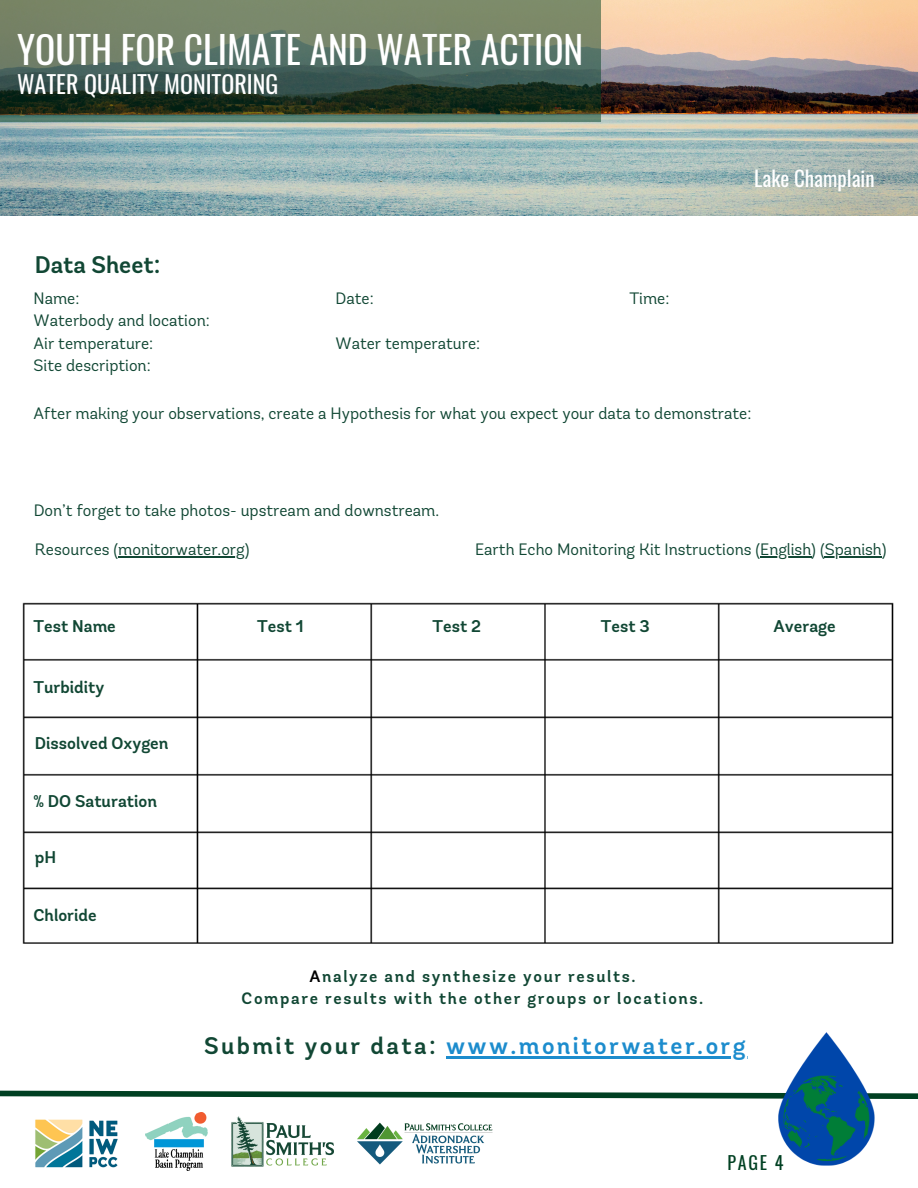
<style>
.page{position:relative;width:918px;height:1188px;background:#fff}
.page>*{position:absolute;margin:0;border:0;box-sizing:border-box;transform-origin:0 0}
.t1{font:37.5px "Oswald";color:#fff}
.t2{font:600 24px "Andes";letter-spacing:.1em;color:#1c8ccd}
.t3{font:24px "Oswald";color:#fff}
.t4{font:600 24px "Andes";color:#114734}
.t5{font:21px "Oswald";color:#fff}
.t6{font:18px "Oswald";color:#004022}
.t7{font:600 16.95px "Andes";color:#114734}
.t8{font:16.5px "Andes";color:#114734}
.t9{font:600 16.5px/22.5px "Andes";letter-spacing:.1em;color:#114734;text-align:center}
.s1{color:#000}
.s2{color:#114734}
</style>
<div class="page">
<hr style="left:446px;top:1056px;width:302px;height:2px;background:#1c8ccd">
<img style="left:22px;top:602px;width:872px;height:342px">
<svg style="left:0;top:1090px;width:707px;height:9px"></svg>
<img style="left:707px;top:1032px;width:211px;height:134px">
<hr style="left:118px;top:557px;width:127px;height:1px;background:#114734">
<hr style="left:760px;top:557px;width:51px;height:1px;background:#114734">
<hr style="left:825px;top:557px;width:57px;height:1px;background:#114734">
<img style="left:0;top:0;width:918px;height:215px">
<svg style="left:0;top:0;width:601px;height:121px;background:#536854"></svg>
<img style="left:231px;top:1117px;width:103px;height:49px">
<img style="left:357px;top:1122px;width:135px;height:43px">
<img style="left:145px;top:1112px;width:62px;height:59px">
<img style="left:35px;top:1119px;width:83px;height:49px">
<p class="t1" style="left:17px;top:20px;width:568px">YOUTH FOR CLIMATE AND WATER ACTION</p>
<p class="t3" style="left:17px;top:65px;width:263px">WATER QUALITY MONITORING</p>
<p class="t4" style="left:35px;top:255px;width:127px">Data Sheet:</p>
<h2 class="t8" style="left:34px;top:291px;width:47px">Name:</h2>
<p class="t8" style="left:34px;top:314px;width:178px">Waterbody and location:</p>
<p class="t8" style="left:34px;top:336px;width:121px">Air temperature:</p>
<p class="t8" style="left:34px;top:359px;width:119px">Site description:</p>
<p class="t8" style="left:336px;top:291px;width:40px">Date:</p>
<p class="t8" style="left:336px;top:336px;width:146px">Water temperature:</p>
<p class="t8" style="left:629px;top:291px;width:42px">Time:</p>
<p class="t5" style="left:754px;top:162px;width:122px">Lake Champlain</p>
<h5 class="t8" style="left:34px;top:407px;width:719px">After making your observations, create a Hypothesis for what you expect your data to demonstrate:</h5>
<h3 class="t8" style="left:34px;top:504px;width:407px">Don’t forget to take photos- upstream and downstream.</h3>
<h5 class="t8" style="left:35px;top:543px;width:216px">Resources (monitorwater.org)</h5>
<h5 class="t8" style="left:475px;top:543px;width:413px">Earth Echo Monitoring Kit Instructions (English) (Spanish)</h5>
<p class="t7" style="left:34px;top:619px;width:84px">Test Name</p>
<p class="t7" style="left:34px;top:680px;width:73px">Turbidity</p>
<p class="t7" style="left:35px;top:736px;width:135px">Dissolved Oxygen</p>
<p class="t7" style="left:34px;top:794px;width:125px">% DO Saturation</p>
<p class="t7" style="left:35px;top:850px;width:23px">pH</p>
<h5 class="t7" style="left:34px;top:909px;width:65px">Chloride</h5>
<h5 class="t7" style="left:257px;top:619px;width:48px">Test 1</h5>
<h5 class="t7" style="left:433px;top:619px;width:50px">Test 2</h5>
<h5 class="t7" style="left:601px;top:619px;width:50px">Test 3</h5>
<h5 class="t7" style="left:774px;top:619px;width:64px">Average</h5>
<p class="t9" style="left:242px;top:966px;width:463px"><span class="s1">A</span>nalyze and synthesize your results.<br>Compare results with the other groups or locations.</p>
<p class="t2" style="left:204px;top:1036px;width:543px"><span class="s2">Submit your data:</span> www.monitorwater.org</p>
<h5 class="t6" style="left:727px;top:1148px;width:58px">PAGE 4</h5>
</div>
